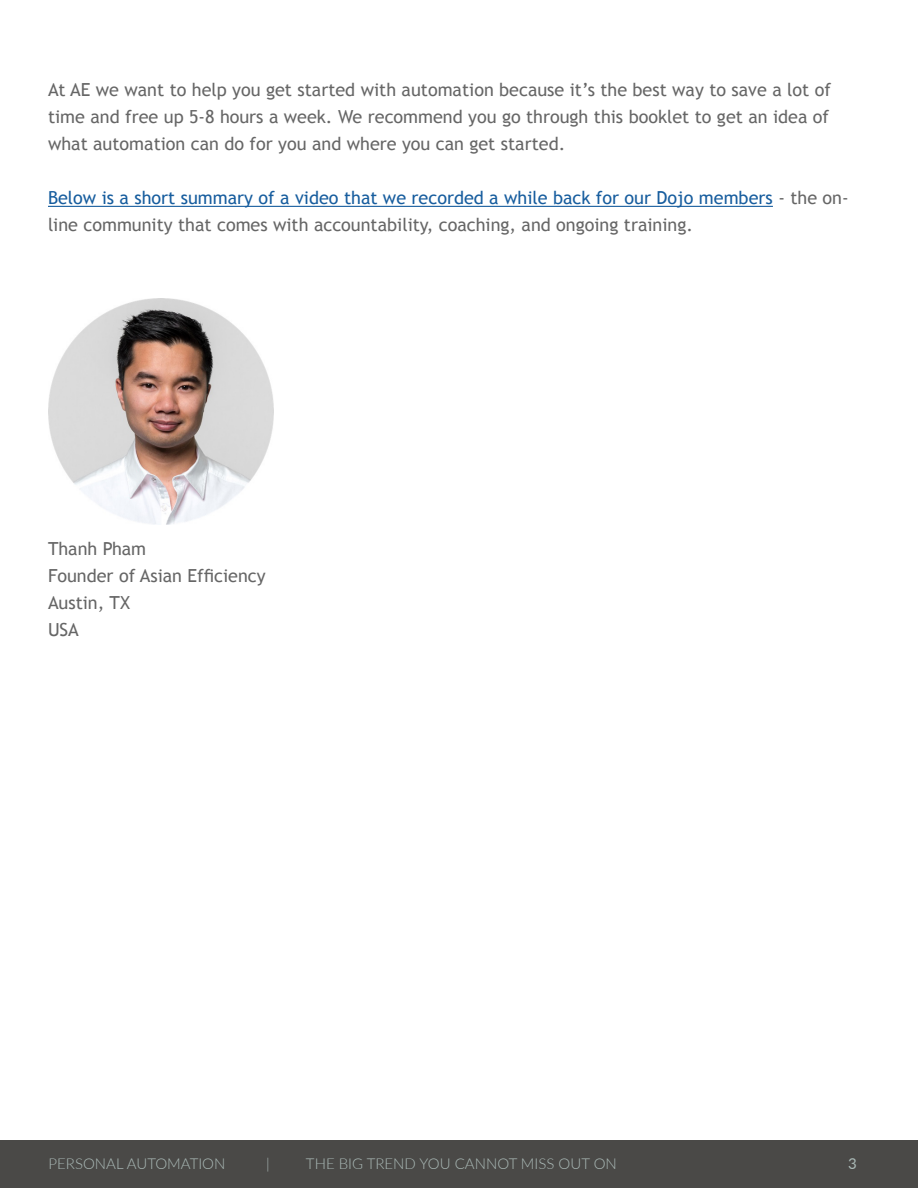
<style>
.page{position:relative;width:918px;height:1188px;background:#fff}
.page>*{position:absolute;margin:0;border:0;box-sizing:border-box;transform-origin:0 0}
.t1{font:18px/27px "Trebuchet MS";color:#666}
.t2{font:300 15px "Lato";color:#aab9b6}
.t3{font:15px "Lato";color:#aab9b6}
.s1{color:#175d9e}
</style>
<div class="page">
<hr style="left:48px;top:206px;width:725px;height:1px;background:#175d9e">
<img style="left:48px;top:299px;width:226px;height:225px">
<div style="left:0;top:1140px;width:918px;height:48px;background:#4a4947"></div>
<p class="t1" style="left:48px;top:76px;width:785px;text-align:justify">At AE we want to help you get started with automation because it’s the best way to save a lot of time and free up 5-8 hours a week. We recommend you go through this booklet to get an idea of what automation can do for you and where you can get started.</p>
<p class="t1" style="left:48px;top:184px;width:802px"><span class="s1">Below is a short summary of a video that we recorded a while back for our Dojo members</span> - the on&shy;line community that comes with accountability, coaching, and ongoing training.</p>
<p class="t1" style="left:48px;top:535px;width:219px">Thanh Pham<br>Founder of Asian Efficiency<br>Austin, TX<br>USA</p>
<p class="t2" style="left:49px;top:1158px;width:178px">PERSONAL AUTOMATION</p>
<p class="t2" style="left:266px;top:1158px;width:5px">|</p>
<p class="t2" style="left:306px;top:1158px;width:312px">THE BIG TREND YOU CANNOT MISS OUT ON</p>
<p class="t3" style="left:848px;top:1155px;width:10px">3</p>
</div>
